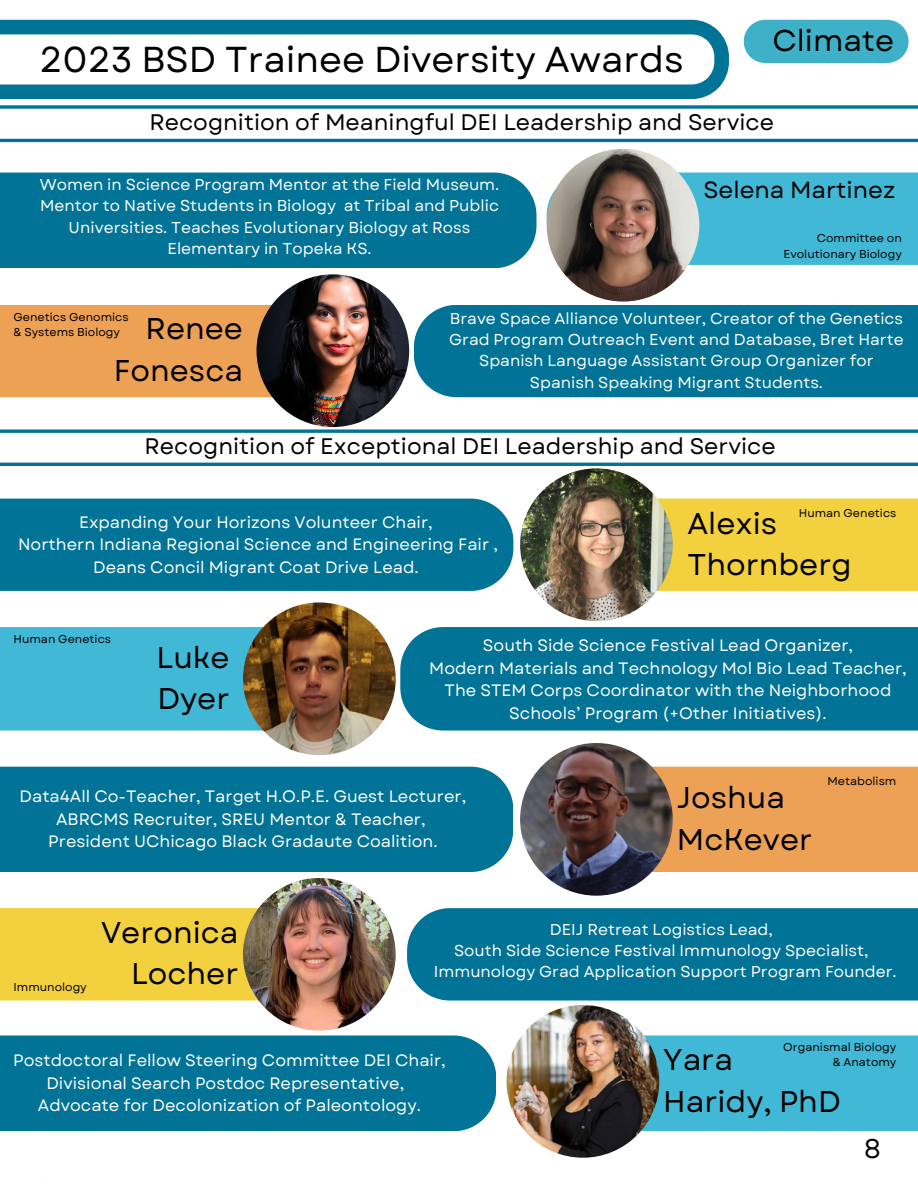
<style>
.page{position:relative;width:918px;height:1188px;background:#fff}
.page>*{position:absolute;margin:0;border:0;box-sizing:border-box;transform-origin:0 0}
.t1{font:36px "Garet";color:#000}
.t2{font:30px/41.7px "Garet";color:#000}
.t3{font:27px "Garet";color:#000}
.t4{font:23.4px "Garet";color:#000}
.t5{font:22.5px "Garet";color:#000}
.t6{font:16.5px/22.5px "Garet";color:#fefefe;text-align:center}
.t7{font:15.75px/21.3px "Garet";color:#fefefe;text-align:center}
.t8{font:11.4px "Garet";color:#000}
</style>
<div class="page">
<div style="left:744px;top:20px;width:165px;height:43px;background:#3eb1c8"></div>
<svg style="left:0;top:20px;width:729px;height:79px"></svg>
<div style="left:0;top:499px;width:513px;height:92px;background:#007396"></div>
<div style="left:400px;top:627px;width:518px;height:104px;background:#007396"></div>
<div style="left:0;top:767px;width:513px;height:105px;background:#007396"></div>
<div style="left:407px;top:908px;width:511px;height:93px;background:#007396"></div>
<div style="left:527px;top:499px;width:391px;height:92px;background:#f3d03e"></div>
<div style="left:0;top:627px;width:391px;height:104px;background:#41b8d5"></div>
<div style="left:527px;top:767px;width:391px;height:105px;background:#eca155"></div>
<div style="left:0;top:908px;width:362px;height:93px;background:#f3d03e"></div>
<img style="left:520px;top:468px;width:153px;height:153px;border-radius:50%">
<img style="left:243px;top:602px;width:153px;height:153px;border-radius:50%">
<img style="left:520px;top:743px;width:153px;height:153px;border-radius:50%">
<img style="left:243px;top:878px;width:153px;height:153px;border-radius:50%">
<svg style="left:0;top:429px;width:918px;height:37px"></svg>
<div style="left:0;top:1036px;width:496px;height:95px;background:#007396"></div>
<div style="left:517px;top:1036px;width:401px;height:95px;background:#41b8d5"></div>
<img style="left:507px;top:1005px;width:152px;height:153px;border-radius:50%">
<svg style="left:0;top:105px;width:918px;height:37px"></svg>
<div style="left:414px;top:305px;width:504px;height:92px;background:#007396"></div>
<div style="left:0;top:305px;width:405px;height:92px;background:#eca154"></div>
<img style="left:257px;top:274px;width:152px;height:153px;border-radius:50%">
<div style="left:0;top:173px;width:536px;height:95px;background:#007396"></div>
<div style="left:547px;top:173px;width:371px;height:92px;background:#41b8d5"></div>
<img style="left:547px;top:149px;width:152px;height:153px;border-radius:50%">
<p class="t1" style="left:39px;top:33px;width:646px">2023 BSD Trainee Diversity Awards</p>
<h1 class="t2" style="left:772px;top:20px;width:123px">Climate</h1>
<h2 class="t5" style="left:149px;top:106px;width:626px">Recognition of Meaningful DEI Leadership and Service</h2>
<p class="t7" style="left:40px;top:174px;width:461px">Women in Science Program Mentor at the Field Museum.</p>
<h4 class="t4" style="left:704px;top:173px;width:193px">Selena Martinez</h4>
<p class="t7" style="left:40px;top:195px;width:460px">Mentor to Native Students in Biology at Tribal and Public<br>Universities. Teaches Evolutionary Biology at Ross<br>Elementary in Topeka KS.</p>
<h2 class="t8" style="left:817px;top:230px;width:87px">Committee on</h2>
<p class="t8" style="left:784px;top:245px;width:120px">Evolutionary Biology</p>
<p class="t2" style="left:114px;top:308px;width:131px;text-align:right">Renee<br>Fonesca</p>
<p class="t7" style="left:449px;top:307px;width:456px">Brave Space Alliance Volunteer, Creator of the Genetics Grad Program Outreach Event and Database, Bret Harte Spanish Language Assistant Group Organizer for Spanish Speaking Migrant Students.</p>
<h4 class="t8" style="left:14px;top:309px;width:117px">Genetics Genomics</h4>
<p class="t8" style="left:14px;top:324px;width:108px">&amp; Systems Biology</p>
<p class="t5" style="left:145px;top:430px;width:633px">Recognition of Exceptional DEI Leadership and Service</p>
<h2 class="t6" style="left:18px;top:511px;width:481px">Expanding Your Horizons Volunteer Chair,<br>Northern Indiana Regional Science and Engineering Fair ,<br>Deans Concil Migrant Coat Drive Lead.</h2>
<p class="t8" style="left:799px;top:505px;width:99px">Human Genetics</p>
<h4 class="t2" style="left:688px;top:502px;width:166px">Alexis<br>Thornberg</h4>
<p class="t8" style="left:14px;top:631px;width:99px">Human Genetics</p>
<p class="t2" style="left:157px;top:636px;width:74px">Luke<br>Dyer</p>
<h4 class="t6" style="left:429px;top:634px;width:479px">South Side Science Festival Lead Organizer,<br>Modern Materials and Technology Mol Bio Lead Teacher, The STEM Corps Coordinator with the Neighborhood Schools’ Program (+Other Initiatives).</h4>
<h3 class="t6" style="left:20px;top:786px;width:448px">Data4All Co-Teacher, Target H.O.P.E. Guest Lecturer,<br>ABRCMS Recruiter, SREU Mentor &amp; Teacher,<br>President UChicago Black Gradaute Coalition.</h3>
<p class="t2" style="left:677px;top:777px;width:137px">Joshua<br>McKever</p>
<h2 class="t8" style="left:828px;top:772px;width:70px">Metabolism</h2>
<p class="t8" style="left:14px;top:979px;width:75px">Immunology</p>
<p class="t2" style="left:101px;top:911px;width:139px;text-align:right">Veronica<br>Locher</p>
<p class="t7" style="left:434px;top:919px;width:464px">DEIJ Retreat Logistics Lead,<br>South Side Science Festival Immunology Specialist,<br>Immunology Grad Application Support Program Founder.</p>
<p class="t6" style="left:13px;top:1050px;width:434px">Postdoctoral Fellow Steering Committee DEI Chair,<br>Divisional Search Postdoc Representative,<br>Advocate for Decolonization of Paleontology.</p>
<h4 class="t8" style="left:783px;top:1039px;width:115px">Organismal Biology</h4>
<p class="t8" style="left:833px;top:1054px;width:65px">&amp; Anatomy</p>
<p class="t2" style="left:663px;top:1039px;width:179px">Yara<br>Haridy, PhD</p>
<h2 class="t3" style="left:864px;top:1129px;width:18px">8</h2>
</div>
